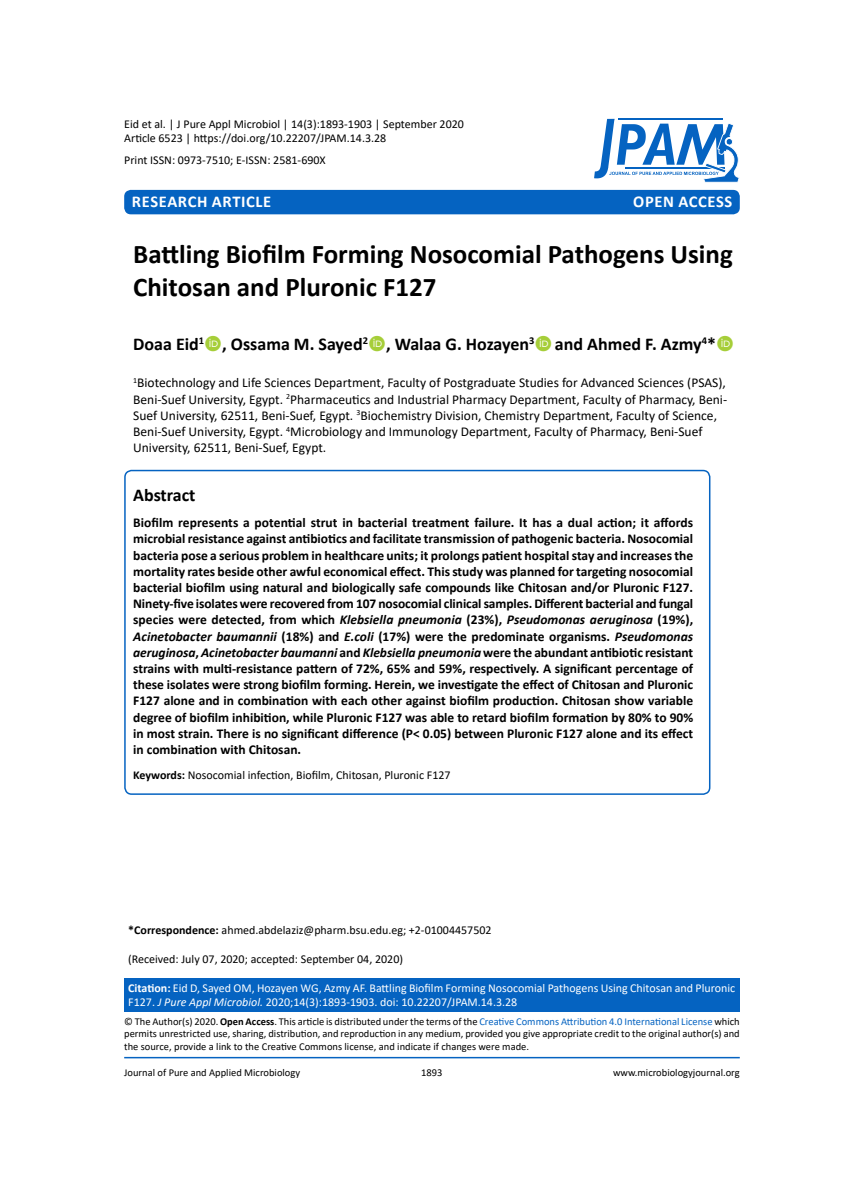
<style>
.page{position:relative;width:864px;height:1188px;background:#fff}
.page>*{position:absolute;margin:0;border:0;box-sizing:border-box;transform-origin:0 0}
.t1{font:700 27px/32.4px "Calibri";color:#000}
.t2{font:700 18px "Calibri";color:#000}
.t3{font:700 16.5px "Calibri";letter-spacing:.04em;color:#fff}
.t4{font:700 13.5px/16.2px "Calibri";color:#000;text-align:justify}
.t5{font:13.5px/16.2px "Calibri";color:#000}
.t6{font:12px/14.4px "Calibri";color:#000}
.t7{font:12px/14.4px "Calibri";color:#fff}
.t8{font:10.5px/12.6px "Calibri";color:#000;text-align:justify}
.s1{font-style:italic}
.s2{font-weight:700}
.s3{color:#0563c1}
</style>
<div class="page">
<div style="left:124px;top:978px;width:616px;height:33px;background:#0563c1"></div>
<hr style="left:124px;top:1057px;width:616px;height:1px;background:#0563c1">
<div style="left:124px;top:190px;width:616px;height:24px;background:#0563c1;border-radius:7px"></div>
<svg style="left:594px;top:119px;width:145px;height:64px"></svg>
<div style="left:124px;top:470px;width:586px;height:325px;border:2px solid #0563c1;border-radius:7px"></div>
<p class="t6" style="left:124px;top:116px;width:341px">Eid et al. | J Pure Appl Microbiol | 14(3):1893-1903 | September 2020<br>Article 6523 | https://doi.org/10.22207/JPAM.14.3.28</p>
<p class="t6" style="left:124px;top:152px;width:203px">Print ISSN: 0973-7510; E-ISSN: 2581-690X</p>
<p class="t3" style="left:132px;top:189px;width:141px">Research Article</p>
<p class="t3" style="left:633px;top:189px;width:84px">OPEN ACCESS</p>
<h1 class="t1" style="left:133px;top:238px;width:601px">Battling Biofilm Forming Nosocomial Pathogens Using<br>Chitosan and Pluronic F127</h1>
<h2 class="t2" style="left:133px;top:331px;width:584px">Doaa Eid<sup>1</sup> , Ossama M. Sayed<sup>2</sup> , Walaa G. Hozayen<sup>3</sup> and Ahmed F. Azmy<sup>4</sup>*</h2>
<p class="t5" style="left:133px;top:375px;width:595px"><sup>1</sup>Biotechnology and Life Sciences Department, Faculty of Postgraduate Studies for Advanced Sciences (PSAS), Beni-Suef University, Egypt. <sup>2</sup>Pharmaceutics and Industrial Pharmacy Department, Faculty of Pharmacy, Beni-Suef University, 62511, Beni-Suef, Egypt. <sup>3</sup>Biochemistry Division, Chemistry Department, Faculty of Science, Beni-Suef University, Egypt. <sup>4</sup>Microbiology and Immunology Department, Faculty of Pharmacy, Beni-Suef University, 62511, Beni-Suef, Egypt.</p>
<h2 class="t2" style="left:133px;top:482px;width:64px">Abstract</h2>
<p class="t4" style="left:133px;top:514px;width:562px">Biofilm represents a potential strut in bacterial treatment failure. It has a dual action; it affords microbial resistance against antibiotics and facilitate transmission of pathogenic bacteria. Nosocomial bacteria pose a serious problem in healthcare units; it prolongs patient hospital stay and increases the mortality rates beside other awful economical effect. This study was planned for targeting nosocomial bacterial biofilm using natural and biologically safe compounds like Chitosan and/or Pluronic F127.<br>Ninety-five isolates were recovered from 107 nosocomial clinical samples. Different bacterial and fungal species were detected, from which <span class="s1">Klebsiella pneumonia</span> (23%), <span class="s1">Pseudomonas aeruginosa</span> (19%), <span class="s1">Acinetobacter baumannii</span> (18%) and <span class="s1">E.coli</span> (17%) were the predominate organisms. <span class="s1">Pseudomonas aeruginosa</span>, <span class="s1">Acinetobacter baumanni</span> and <span class="s1">Klebsiella pneumonia</span> were the abundant antibiotic resistant strains with multi-resistance pattern of 72%, 65% and 59%, respectively. A significant percentage of these isolates were strong biofilm forming. Herein, we investigate the effect of Chitosan and Pluronic F127 alone and in combination with each other against biofilm production. Chitosan show variable degree of biofilm inhibition, while Pluronic F127 was able to retard biofilm formation by 80% to 90% in most strain. There is no significant difference (P&lt; 0.05) between Pluronic F127 alone and its effect in combination with Chitosan.</p>
<p class="t6" style="left:133px;top:767px;width:319px"><span class="s2">Keywords:</span> Nosocomial infection, Biofilm, Chitosan, Pluronic F127</p>
<p class="t6" style="left:128px;top:923px;width:365px"><span class="s2">*Correspondence:</span> ahmed.abdelaziz@pharm.bsu.edu.eg; +2-01004457502</p>
<p class="t6" style="left:128px;top:952px;width:276px">(Received: July 07, 2020; accepted: September 04, 2020)</p>
<p class="t7" style="left:128px;top:980px;width:609px"><span class="s2">Citation:</span> Eid D, Sayed OM, Hozayen WG, Azmy AF. Battling Biofilm Forming Nosocomial Pathogens Using Chitosan and Pluronic<br>F127. <span class="s1">J Pure Appl Microbiol.</span> 2020;14(3):1893-1903. doi: 10.22207/JPAM.14.3.28</p>
<p class="t8" style="left:124px;top:1015px;width:617px">© The Author(s) 2020. <span class="s2">Open Access</span>. This article is distributed under the terms of the <span class="s3">Creative Commons Attribution 4.0 International License</span> which permits unrestricted use, sharing, distribution, and reproduction in any medium, provided you give appropriate credit to the original author(s) and the source, provide a link to the Creative Commons license, and indicate if changes were made.</p>
<p class="t8" style="left:124px;top:1066px;width:177px">Journal of Pure and Applied Microbiology</p>
<p class="t8" style="left:421px;top:1066px;width:23px">1893</p>
<p class="t8" style="left:613px;top:1066px;width:128px">www.microbiologyjournal.org</p>
</div>
